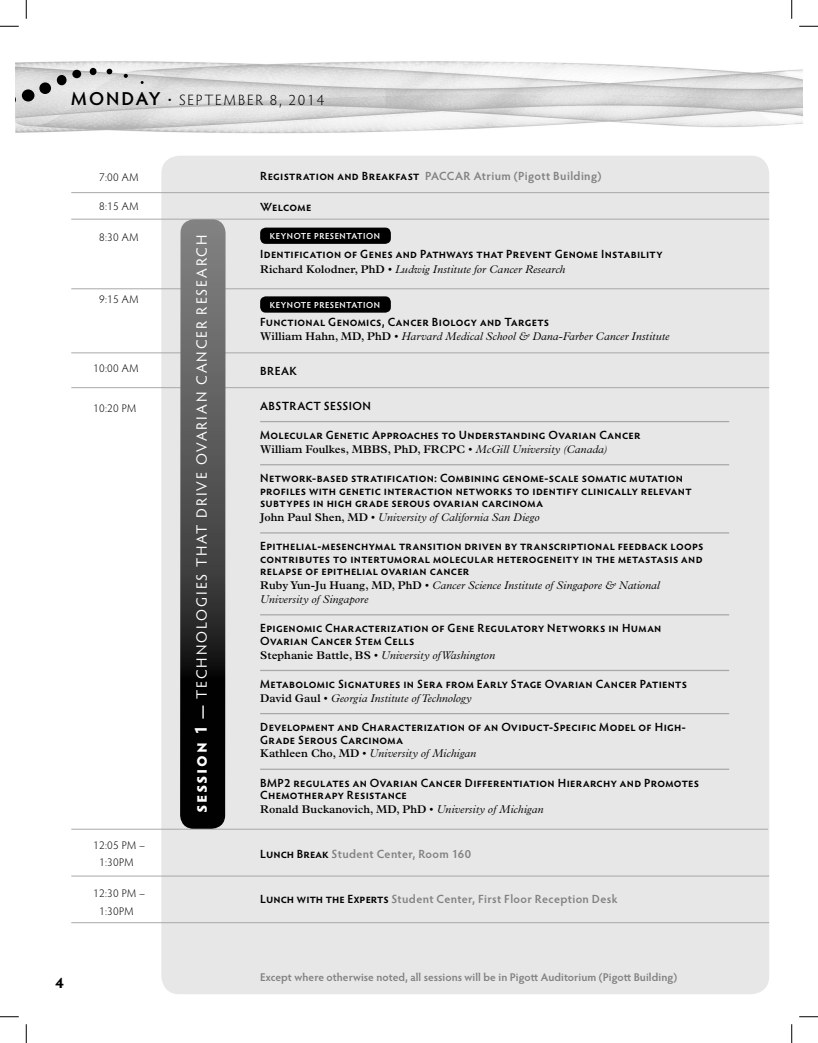
<style>
.page{position:relative;width:818px;height:1043px;background:#fff}
.page>*{position:absolute;margin:0;border:0;box-sizing:border-box;transform-origin:0 0}
.page_headers{font:15px "Hypatia Sans Pro";letter-spacing:.12em;color:#fff}
.page_headers-2{font:300 15px "Hypatia Sans Pro";letter-spacing:.125em;color:#000}
.body{font:700 15px "Hypatia Sans Pro";color:#000}
.event_title___Paragr{font:600 11.88px/12.5px "Hypatia Sans Pro";letter-spacing:.025em;color:#000}
.event_title{font:600 11.88px "Hypatia Sans Pro";letter-spacing:.02em;color:#818181}
.event_title-2{font:600 11.88px "Hypatia Sans Pro";letter-spacing:.03em;color:#000}
.SESSION_1_abstract_n{font:italic 300 11.25px/13.8px "Plantin";letter-spacing:.005em;color:#000}
.SESSION_1_abstract_n-2{font:600 11.25px "Plantin";letter-spacing:.005em;color:#000}
.event_title-3{font:600 11.25px "Hypatia Sans Pro";color:#818181}
.Name{font:300 11.25px/17.5px "Hypatia Sans Pro";letter-spacing:.025em;color:#000;text-align:center}
.t1{font:600 8.75px "Hypatia Sans Pro";letter-spacing:.055em;color:#fff}
.s1{font-weight:600;font-size:18.75px}
.s2{font-weight:700;font-size:17.5px}
.s3{font-weight:600}
.s4{color:#000}
.s5{font-weight:600;font-style:normal}
.s6{font-weight:300;font-style:italic}
</style>
<div class="page">
<div style="left:161px;top:156px;width:608px;height:838px;background:#e7e7e7;border-radius:18px"></div>
<img style="left:15px;top:61px;width:787px;height:73px">
<div style="left:22px;top:89px;width:12px;height:12px;background:#000;border-radius:50%"></div>
<div style="left:39px;top:82px;width:12px;height:12px;background:#000;border-radius:50%"></div>
<div style="left:57px;top:75px;width:10px;height:10px;background:#000;border-radius:50%"></div>
<div style="left:72px;top:70px;width:9px;height:8px;background:#000;border-radius:50%"></div>
<div style="left:90px;top:68px;width:6px;height:7px;background:#000;border-radius:50%"></div>
<svg style="left:107px;top:69px;width:5px;height:5px"></svg>
<svg style="left:124px;top:74px;width:4px;height:4px"></svg>
<hr style="left:260px;top:421px;width:469px;height:1px;background:#a8a8a8">
<hr style="left:260px;top:464px;width:469px;height:1px;background:#a8a8a8">
<hr style="left:260px;top:532px;width:469px;height:1px;background:#a8a8a8">
<hr style="left:260px;top:614px;width:469px;height:1px;background:#a8a8a8">
<hr style="left:260px;top:670px;width:469px;height:1px;background:#a8a8a8">
<hr style="left:260px;top:713px;width:469px;height:1px;background:#a8a8a8">
<hr style="left:260px;top:768px;width:469px;height:2px;background:#a8a8a8">
<hr style="left:71px;top:192px;width:698px;height:1px;background:#a8a8a8">
<hr style="left:71px;top:288px;width:698px;height:1px;background:#a8a8a8">
<hr style="left:71px;top:219px;width:698px;height:1px;background:#a8a8a8">
<hr style="left:71px;top:387px;width:698px;height:1px;background:#a8a8a8">
<hr style="left:71px;top:352px;width:698px;height:1px;background:#a8a8a8">
<hr style="left:71px;top:875px;width:698px;height:1px;background:#a8a8a8">
<hr style="left:71px;top:922px;width:698px;height:1px;background:#a8a8a8">
<div style="left:260px;top:228px;width:131px;height:16px;background:#000;border-radius:6px"></div>
<div style="left:260px;top:296px;width:131px;height:16px;background:#000;border-radius:6px"></div>
<hr style="left:71px;top:828px;width:697px;height:1px;background:#a8a8a8">
<svg style="left:180px;top:219px;width:45px;height:609px;background:#434343"></svg>
<svg style="left:0;top:25px;width:19px;height:2px"></svg>
<svg style="left:799px;top:25px;width:19px;height:2px"></svg>
<svg style="left:0;top:1016px;width:19px;height:1px"></svg>
<svg style="left:799px;top:1016px;width:19px;height:1px"></svg>
<svg style="left:25px;top:0;width:2px;height:19px"></svg>
<svg style="left:25px;top:1024px;width:2px;height:18px"></svg>
<svg style="left:791px;top:0;width:1px;height:19px"></svg>
<svg style="left:791px;top:1024px;width:1px;height:18px"></svg>
<p class="page_headers-2" style="left:71px;top:91px;width:254px"><span class="s1">MONDAY</span> • SEPTEMBER 8, 2014</p>
<p class="Name" style="left:99px;top:168px;width:41px">7:00 AM</p>
<p class="Name" style="left:99px;top:197px;width:41px">8:15 AM</p>
<p class="Name" style="left:99px;top:228px;width:41px">8:30 AM</p>
<p class="Name" style="left:99px;top:290px;width:41px">9:15 AM</p>
<p class="Name" style="left:93px;top:359px;width:47px">10:00 AM</p>
<p class="Name" style="left:93px;top:399px;width:45px">10:20 PM</p>
<p class="body" style="left:56px;top:972px;width:10px">4</p>
<p class="Name" style="left:93px;top:836px;width:53px">12:05 PM –<br>1:30PM</p>
<p class="Name" style="left:93px;top:884px;width:53px">12:30 PM –<br>1:30PM</p>
<p class="page_headers" style="left:191px;top:812px;width:579px;rotate:-90deg"><span class="s2">session 1</span> <span class="s3">—</span> TECHNOLOGIES THAT DRIVE OVARIAN CANCER RESEARCH</p>
<p class="event_title" style="left:260px;top:168px;width:343px"><span class="s4">Registration and Breakfast</span> PACCAR Atrium (Pigott Building)</p>
<p class="event_title-2" style="left:260px;top:198px;width:53px">Welcome</p>
<p class="event_title___Paragr" style="left:260px;top:247px;width:404px">Identification of Genes and Pathways that Prevent Genome Instability</p>
<p class="SESSION_1_abstract_n" style="left:260px;top:262px;width:307px"><span class="s5">Richard Kolodner, PhD •</span> Ludwig Institute for Cancer Research</p>
<p class="t1" style="left:270px;top:230px;width:112px">KEYNOTE PRESENTATION</p>
<p class="t1" style="left:270px;top:299px;width:112px">KEYNOTE PRESENTATION</p>
<p class="event_title___Paragr" style="left:260px;top:315px;width:290px">Functional Genomics, Cancer Biology and Targets</p>
<p class="SESSION_1_abstract_n" style="left:260px;top:329px;width:411px"><span class="s5">William Hahn, MD, PhD •</span> Harvard Medical School &amp; Dana-Farber Cancer Institute</p>
<p class="event_title___Paragr" style="left:260px;top:364px;width:38px">BREAK</p>
<p class="event_title-2" style="left:260px;top:397px;width:112px">ABSTRACT SESSION</p>
<p class="event_title___Paragr" style="left:260px;top:428px;width:382px">Molecular Genetic Approaches to Understanding Ovarian Cancer</p>
<p class="SESSION_1_abstract_n-2" style="left:260px;top:442px;width:348px">William Foulkes, MBBS, PhD, FRCPC • <span class="s6">McGill University (Canada)</span></p>
<p class="event_title___Paragr" style="left:260px;top:471px;width:433px">Network-based stratification: Combining genome-scale somatic mutation profiles with genetic interaction networks to identify clinically relevant subtypes in high grade serous ovarian carcinoma</p>
<p class="SESSION_1_abstract_n" style="left:260px;top:510px;width:281px"><span class="s5">John Paul Shen, MD •</span> University of California San Diego</p>
<p class="event_title___Paragr" style="left:260px;top:539px;width:445px;text-align:justify">Epithelial-mesenchymal transition driven by transcriptional feedback loops contributes to intertumoral molecular heterogeneity in the metastasis and relapse of epithelial ovarian cancer</p>
<p class="SESSION_1_abstract_n" style="left:260px;top:578px;width:401px"><span class="s5">Ruby Yun-Ju Huang, MD, PhD •</span> Cancer Science Institute of Singapore &amp; National<br>University of Singapore</p>
<p class="event_title___Paragr" style="left:260px;top:621px;width:403px">Epigenomic Characterization of Gene Regulatory Networks in Human<br>Ovarian Cancer Stem Cells</p>
<p class="SESSION_1_abstract_n" style="left:260px;top:648px;width:236px"><span class="s5">Stephanie Battle, BS •</span> University of Washington</p>
<p class="event_title___Paragr" style="left:260px;top:677px;width:428px">Metabolomic Signatures in Sera from Early Stage Ovarian Cancer Patients</p>
<p class="SESSION_1_abstract_n" style="left:260px;top:691px;width:213px"><span class="s5">David Gaul •</span> Georgia Institute of Technology</p>
<p class="event_title___Paragr" style="left:260px;top:720px;width:427px">Development and Characterization of an Oviduct-Specific Model of High-<br>Grade Serous Carcinoma</p>
<p class="SESSION_1_abstract_n" style="left:260px;top:747px;width:217px"><span class="s5">Kathleen Cho, MD •</span> University of Michigan</p>
<p class="event_title___Paragr" style="left:260px;top:776px;width:440px">BMP2 regulates an Ovarian Cancer Differentiation Hierarchy and Promotes<br>Chemotherapy Resistance</p>
<p class="SESSION_1_abstract_n-2" style="left:260px;top:802px;width:285px">Ronald Buckanovich, MD, PhD • <span class="s6">University of Michigan</span></p>
<p class="event_title" style="left:260px;top:845px;width:212px"><span class="s4">Lunch Break</span> Student Center, Room 160</p>
<p class="event_title" style="left:260px;top:890px;width:359px"><span class="s4">Lunch with the Experts</span> Student Center, First Floor Reception Desk</p>
<p class="event_title-3" style="left:260px;top:969px;width:418px">Except where otherwise noted, all sessions will be in Pigott Auditorium (Pigott Building)</p>
</div>
